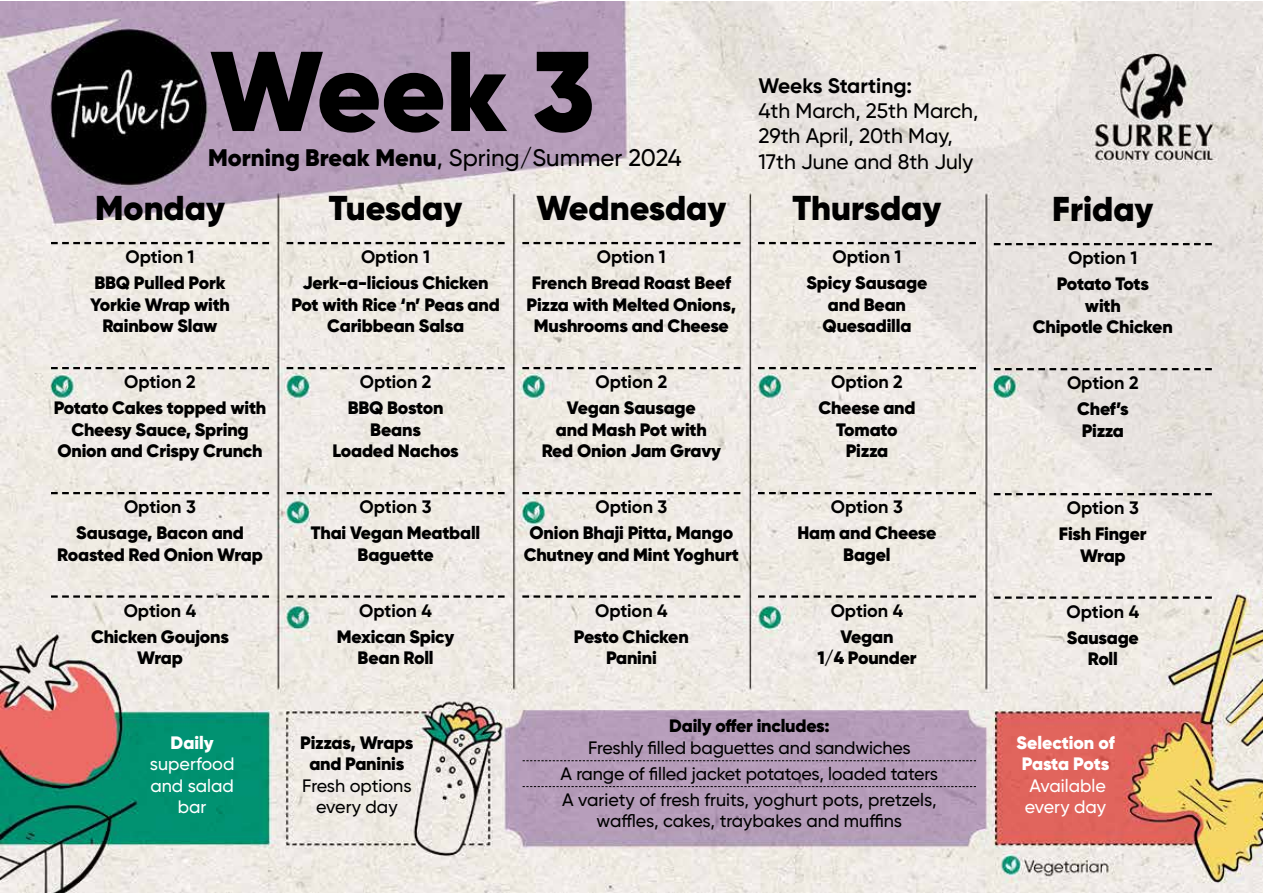
<style>
.page{position:relative;width:1263px;height:893px;background:#fff}
.page>*{position:absolute;margin:0;border:0;box-sizing:border-box;transform-origin:0 0}
.Week_title{font:900 113.1px "Gilroy";color:#000}
.t1{font:900 34.5px "Gilroy";color:#000}
.Week_title-2{font:500 24px "Gilroy";color:#000}
.Dates{font:500 21px/25.2px "Gilroy";color:#000}
.Weeks_Starting{font:700 21px "Gilroy";letter-spacing:-.005em;color:#000}
.Body_Bold{font:900 18px/21.6px "Gilroy";letter-spacing:-.01em;color:#000;text-align:center}
.t2{font:700 18px "Gilroy";color:#000}
.Body_Light{font:500 18px/21.6px "Gilroy";color:#000;text-align:center}
.Body_underline{font:500 18px "Gilroy";letter-spacing:-.01em;color:#000}
.Body_White_Light{font:500 18px/21.6px "Gilroy";color:#fff;text-align:center}
.Body_White_Bold{font:900 18px "Gilroy";color:#fff}
.s1{font-weight:900}
</style>
<div class="page">
<img style="left:0;top:1px;width:1263px;height:892px">
<svg style="left:51px;top:242px;width:218px;height:2px"></svg>
<svg style="left:51px;top:367px;width:218px;height:2px"></svg>
<svg style="left:51px;top:492px;width:218px;height:2px"></svg>
<svg style="left:51px;top:595px;width:218px;height:3px"></svg>
<svg style="left:287px;top:242px;width:218px;height:2px"></svg>
<svg style="left:287px;top:367px;width:218px;height:2px"></svg>
<svg style="left:287px;top:492px;width:218px;height:2px"></svg>
<svg style="left:287px;top:595px;width:218px;height:3px"></svg>
<svg style="left:522px;top:242px;width:218px;height:2px"></svg>
<svg style="left:522px;top:367px;width:218px;height:2px"></svg>
<svg style="left:522px;top:492px;width:218px;height:2px"></svg>
<svg style="left:522px;top:595px;width:218px;height:3px"></svg>
<svg style="left:758px;top:242px;width:218px;height:2px"></svg>
<svg style="left:758px;top:367px;width:218px;height:2px"></svg>
<svg style="left:758px;top:492px;width:218px;height:2px"></svg>
<svg style="left:758px;top:595px;width:218px;height:3px"></svg>
<svg style="left:994px;top:243px;width:218px;height:2px"></svg>
<svg style="left:994px;top:368px;width:218px;height:2px"></svg>
<svg style="left:994px;top:493px;width:218px;height:2px"></svg>
<svg style="left:994px;top:596px;width:218px;height:3px"></svg>
<svg style="left:523px;top:760px;width:453px;height:1px"></svg>
<svg style="left:523px;top:786px;width:453px;height:1px"></svg>
<p class="Week_title" style="left:210px;top:20px;width:386px">Week 3</p>
<p class="Week_title-2" style="left:208px;top:143px;width:475px"><span class="s1">Morning Break Menu</span>, Spring/Summer 2024</p>
<h2 class="t1" style="left:95px;top:186px;width:131px">Monday</h2>
<p class="t2" style="left:125px;top:246px;width:71px">Option 1</p>
<p class="Body_Bold" style="left:90px;top:272px;width:141px">BBQ Pulled Pork<br>Yorkie Wrap with<br>Rainbow Slaw</p>
<p class="t2" style="left:124px;top:371px;width:73px">Option 2</p>
<p class="Body_Bold" style="left:54px;top:397px;width:214px">Potato Cakes topped with<br>Cheesy Sauce, Spring<br>Onion and Crispy Crunch</p>
<p class="t2" style="left:124px;top:496px;width:73px">Option 3</p>
<p class="Body_Bold" style="left:57px;top:522px;width:207px">Sausage, Bacon and<br>Roasted Red Onion Wrap</p>
<p class="t2" style="left:124px;top:599px;width:74px">Option 4</p>
<p class="Body_Bold" style="left:91px;top:625px;width:140px">Chicken Goujons<br>Wrap</p>
<h2 class="t1" style="left:329px;top:186px;width:135px">Tuesday</h2>
<p class="t2" style="left:361px;top:246px;width:71px">Option 1</p>
<p class="Body_Bold" style="left:291px;top:272px;width:210px">Jerk-a-licious Chicken<br>Pot with Rice ‘n’ Peas and<br>Caribbean Salsa</p>
<p class="t2" style="left:360px;top:371px;width:73px">Option 2</p>
<p class="Body_Bold" style="left:332px;top:397px;width:128px">BBQ Boston<br>Beans<br>Loaded Nachos</p>
<p class="t2" style="left:360px;top:496px;width:73px">Option 3</p>
<p class="Body_Bold" style="left:311px;top:522px;width:171px">Thai Vegan Meatball<br>Baguette</p>
<p class="t2" style="left:359px;top:599px;width:74px">Option 4</p>
<p class="Body_Bold" style="left:337px;top:625px;width:119px">Mexican Spicy<br>Bean Roll</p>
<h2 class="t1" style="left:536px;top:186px;width:191px">Wednesday</h2>
<p class="t2" style="left:597px;top:246px;width:71px">Option 1</p>
<p class="Body_Bold" style="left:527px;top:272px;width:211px">French Bread Roast Beef<br>Pizza with Melted Onions,<br>Mushrooms and Cheese</p>
<p class="t2" style="left:595px;top:371px;width:73px">Option 2</p>
<p class="Body_Bold" style="left:542px;top:397px;width:181px">Vegan Sausage<br>and Mash Pot with<br>Red Onion Jam Gravy</p>
<p class="t2" style="left:595px;top:496px;width:73px">Option 3</p>
<p class="Body_Bold" style="left:524px;top:522px;width:217px">Onion Bhaji Pitta, Mango<br>Chutney and Mint Yoghurt</p>
<p class="t2" style="left:595px;top:599px;width:74px">Option 4</p>
<p class="Body_Bold" style="left:574px;top:625px;width:116px">Pesto Chicken<br>Panini</p>
<p class="Weeks_Starting" style="left:758px;top:73px;width:155px">Weeks Starting:</p>
<h2 class="Dates" style="left:758px;top:98px;width:221px">4th March, 25th March,<br>29th April, 20th May,<br>17th June and 8th July</h2>
<h2 class="t1" style="left:792px;top:186px;width:150px">Thursday</h2>
<p class="t2" style="left:832px;top:246px;width:71px">Option 1</p>
<p class="Body_Bold" style="left:807px;top:272px;width:122px">Spicy Sausage and Bean<br>Quesadilla</p>
<p class="t2" style="left:831px;top:371px;width:73px">Option 2</p>
<p class="Body_Bold" style="left:818px;top:397px;width:99px">Cheese and<br>Tomato<br>Pizza</p>
<p class="t2" style="left:831px;top:496px;width:73px">Option 3</p>
<p class="Body_Bold" style="left:797px;top:522px;width:140px">Ham and Cheese<br>Bagel</p>
<p class="t2" style="left:831px;top:599px;width:74px">Option 4</p>
<p class="Body_Bold" style="left:817px;top:625px;width:101px">Vegan<br>1/4 Pounder</p>
<p class="Body_White_Bold" style="left:171px;top:731px;width:45px">Daily</p>
<p class="Body_White_Light" style="left:150px;top:753px;width:86px">superfood and salad bar</p>
<p class="Body_Bold" style="left:300px;top:731px;width:115px">Pizzas, Wraps and Paninis</p>
<p class="Body_Light" style="left:302px;top:774px;width:111px">Fresh options every day</p>
<p class="Body_Bold" style="left:669px;top:715px;width:162px">Daily offer includes:</p>
<p class="Body_underline" style="left:588px;top:737px;width:324px">Freshly filled baguettes and sandwiches</p>
<p class="Body_underline" style="left:561px;top:762px;width:379px">A range of filled jacket potatoes, loaded taters</p>
<p class="Body_Light" style="left:562px;top:788px;width:376px">A variety of fresh fruits, yoghurt pots, pretzels, waffles, cakes, traybakes and muffins</p>
<h2 class="t1" style="left:1052px;top:187px;width:103px">Friday</h2>
<p class="t2" style="left:1068px;top:247px;width:71px">Option 1</p>
<p class="Body_Bold" style="left:1033px;top:273px;width:141px">Potato Tots<br>with<br>Chipotle Chicken</p>
<p class="t2" style="left:1067px;top:372px;width:73px">Option 2</p>
<p class="Body_Bold" style="left:1077px;top:398px;width:53px;text-align:left">Chef’s<br>Pizza</p>
<p class="t2" style="left:1067px;top:497px;width:73px">Option 3</p>
<p class="Body_Bold" style="left:1059px;top:523px;width:89px">Fish Finger<br>Wrap</p>
<p class="t2" style="left:1066px;top:600px;width:74px">Option 4</p>
<p class="Body_Bold" style="left:1067px;top:626px;width:74px">Sausage<br>Roll</p>
<p class="Body_White_Bold" style="left:1016px;top:731px;width:100px">Selection of</p>
<p class="Body_White_Bold" style="left:1022px;top:752px;width:89px">Pasta Pots</p>
<p class="Body_White_Light" style="left:1025px;top:774px;width:83px;text-align:left">Available every day</p>
</div>
